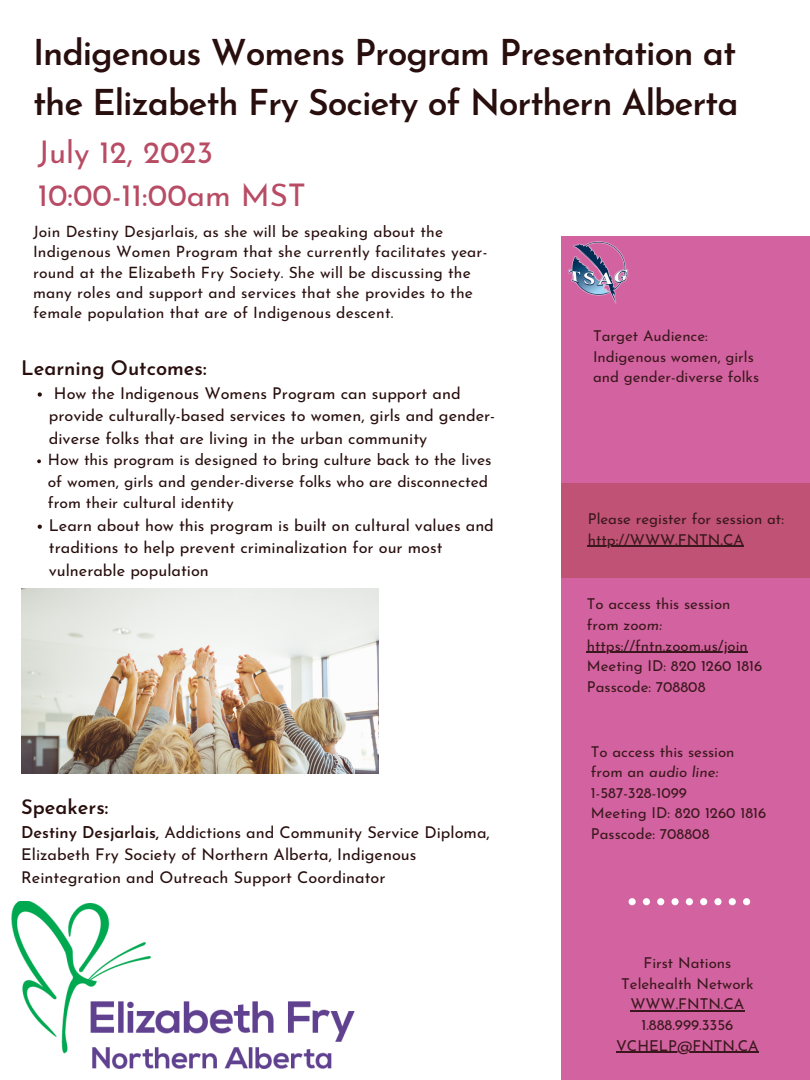
<style>
.page{position:relative;width:810px;height:1080px;background:#fff}
.page>*{position:absolute;margin:0;border:0;box-sizing:border-box;transform-origin:0 0}
.t1{font:600 35.56px/49.7px "Josefin Sans";letter-spacing:-.03em;color:#280e0d}
.t2{font:31.25px "Josefin Sans";color:#b84c65}
.t3{font:600 20px "Josefin Sans";color:#280e0d}
.t4{font:16.25px/22.5px "Josefin Sans";color:#280e0d}
.t5{font:15.62px/20.1px "Josefin Sans";letter-spacing:.01em;color:#280e0d}
.t6{font:15px/20.6px "Josefin Sans";color:#3b181d}
.t7{font:italic 15px "Josefin Sans";color:#3b181d}
.s1{font-weight:600}
.s2{font-style:normal}
</style>
<div class="page">
<div style="left:561px;top:236px;width:249px;height:844px;background:#d363a0"></div>
<img style="left:568px;top:242px;width:61px;height:61px">
<div style="left:561px;top:484px;width:249px;height:94px;background:#bf5275"></div>
<svg style="left:629px;top:898px;width:122px;height:7px"></svg>
<img style="left:12px;top:902px;width:343px;height:167px">
<img style="left:21px;top:589px;width:357px;height:185px">
<svg style="left:38px;top:392px;width:4px;height:5px"></svg>
<svg style="left:37px;top:459px;width:4px;height:4px"></svg>
<svg style="left:38px;top:525px;width:4px;height:4px"></svg>
<hr style="left:588px;top:546px;width:156px;height:1px;background:#3b181d">
<hr style="left:587px;top:652px;width:161px;height:1px;background:#3b181d">
<hr style="left:630px;top:1010px;width:114px;height:2px;background:#3b181d">
<hr style="left:616px;top:1052px;width:143px;height:1px;background:#3b181d">
<p class="t1" style="left:33px;top:31px;width:707px">Indigenous Womens Program Presentation at the Elizabeth Fry Society of Northern Alberta</p>
<p class="t2" style="left:38px;top:139px;width:177px">July 12, 2023</p>
<p class="t2" style="left:38px;top:183px;width:270px">10:00-11:00am MST</p>
<p class="t5" style="left:33px;top:223px;width:456px">Join Destiny Desjarlais, as she will be speaking about the Indigenous Women Program that she currently facilitates year&shy;round at the Elizabeth Fry Society. She will be discussing the many roles and support and services that she provides to the female population that are of Indigenous descent.</p>
<p class="t3" style="left:21px;top:360px;width:187px">Learning Outcomes:</p>
<p class="t4" style="left:49px;top:383px;width:448px;text-indent:5px">How the Indigenous Womens Program can support and provide culturally-based services to women, girls and gender&shy;diverse folks that are living in the urban community</p>
<p class="t5" style="left:48px;top:450px;width:445px;line-height:21.6px">How this program is designed to bring culture back to the lives of women, girls and gender-diverse folks who are disconnected from their cultural identity</p>
<p class="t4" style="left:49px;top:515px;width:447px">Learn about how this program is built on cultural values and traditions to help prevent criminalization for our most vulnerable population</p>
<p class="t3" style="left:21px;top:799px;width:89px">Speakers:</p>
<p class="t4" style="left:21px;top:822px;width:470px"><span class="s1">Destiny Desjarlais,</span> Addictions and Community Service Diploma,<br>Elizabeth Fry Society of Northern Alberta, Indigenous<br>Reintegration and Outreach Support Coordinator</p>
<p class="t6" style="left:593px;top:327px;width:168px">Target Audience:<br>Indigenous women, girls and gender-diverse folks</p>
<p class="t6" style="left:588px;top:510px;width:198px">Please register for session at:</p>
<p class="t6" style="left:588px;top:531px;width:158px">http://WWW.FNTN.CA</p>
<p class="t6" style="left:587px;top:595px;width:145px">To access this session</p>
<p class="t7" style="left:587px;top:619px;width:77px"><span class="s2">from</span> zoom:</p>
<p class="t6" style="left:587px;top:637px;width:177px">https://fntn.zoom.us/join<br>Meeting ID: 820 1260 1816</p>
<p class="t6" style="left:587px;top:678px;width:120px">Passcode: 708808</p>
<p class="t6" style="left:591px;top:742px;width:145px">To access this session</p>
<p class="t7" style="left:591px;top:766px;width:129px"><span class="s2">from an</span> audio line:</p>
<p class="t6" style="left:591px;top:784px;width:98px">1-587-328-1099</p>
<p class="t6" style="left:591px;top:804px;width:177px">Meeting ID: 820 1260 1816</p>
<p class="t6" style="left:591px;top:825px;width:120px">Passcode: 708808</p>
<p class="t6" style="left:644px;top:954px;width:89px">First Nations</p>
<p class="t6" style="left:621px;top:975px;width:134px">Telehealth Network</p>
<p class="t6" style="left:630px;top:995px;width:116px">WWW.FNTN.CA</p>
<p class="t6" style="left:641px;top:1016px;width:94px">1.888.999.3356</p>
<p class="t6" style="left:616px;top:1037px;width:144px">VCHELP@FNTN.CA</p>
</div>
